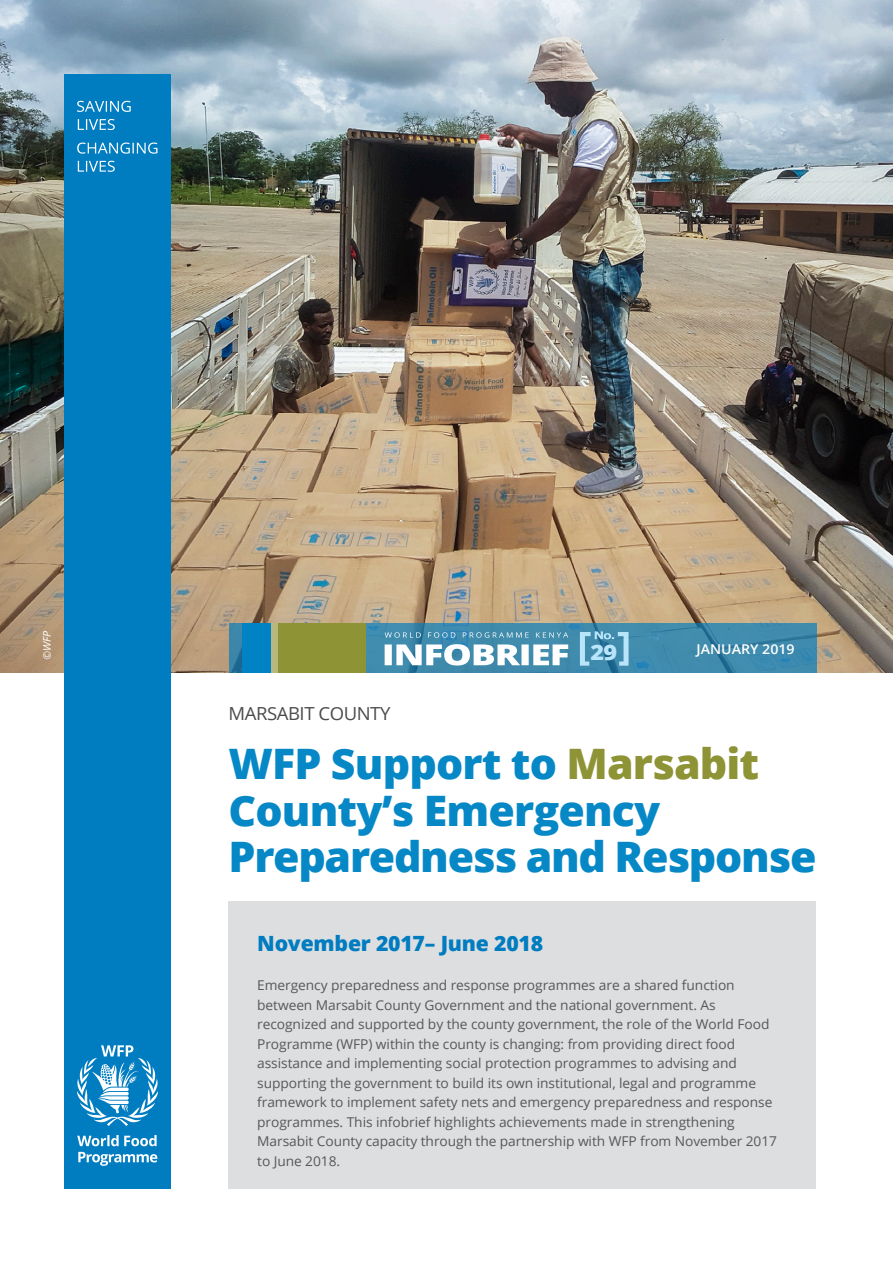
<style>
.page{position:relative;width:893px;height:1263px;background:#fff}
.page>*{position:absolute;margin:0;border:0;box-sizing:border-box;transform-origin:0 0}
.t1{font:800 42px/46.5px "Open Sans";letter-spacing:-.02em;color:#0688c7}
.BOOTY{font:800 21.3px "Open Sans";color:#b9e5fa;scale:1.1 1}
.t2{font:800 21px "Open Sans";letter-spacing:-.01em;color:#007cc0}
.Heading_3{font:18px "Open Sans";letter-spacing:-.025em;color:#4b4c4d}
.BOOTY-2{font:13.5px/19.5px "Open Sans";letter-spacing:-.005em;color:#57585a}
.t3{font:600 13.5px "Open Sans";color:#fff;scale:1.05 1}
.BOOTY-3{font:italic 10.5px "Open Sans";color:#fff}
.s1{color:#8e9336}
</style>
<div class="page">
<div style="left:229px;top:915px;width:587px;height:274px;background:#dddee0"></div>
<img style="left:0;top:0;width:893px;height:673px">
<svg style="left:229px;top:623px;width:588px;height:50px;background:#3d89ac"></svg>
<div style="left:243px;top:623px;width:28px;height:50px;background:#0082c5"></div>
<div style="left:271px;top:623px;width:95px;height:50px;background:#8e9336"></div>
<div style="left:271px;top:623px;width:7px;height:50px;background:#b7b77e"></div>
<svg style="left:580px;top:631px;width:49px;height:35px;background:#5ea0be"></svg>
<svg style="left:385px;top:644px;width:183px;height:21px"></svg>
<svg style="left:385px;top:632px;width:183px;height:6px"></svg>
<div style="left:64px;top:74px;width:106px;height:1115px;background:#007cc0"></div>
<svg style="left:78px;top:161px;width:37px;height:11px"></svg>
<svg style="left:77px;top:143px;width:80px;height:11px"></svg>
<svg style="left:78px;top:119px;width:37px;height:11px"></svg>
<svg style="left:77px;top:101px;width:54px;height:11px"></svg>
<svg style="left:77px;top:1045px;width:81px;height:121px"></svg>
<div style="left:229px;top:901px;width:587px;height:243px;background:#dddee0"></div>
<p class="BOOTY-3" style="left:40px;top:660px;width:30px;rotate:-90deg">©WFP</p>
<p class="Heading_3" style="left:229px;top:701px;width:163px">MARSABIT COUNTY</p>
<p class="BOOTY" style="left:590px;top:636px;width:26px">29</p>
<p class="t3" style="left:697px;top:640px;width:95px">JANUARY 2019</p>
<h1 class="t1" style="left:229px;top:738px;width:590px">WFP Support to <span class="s1">Marsabit<br></span>County’s Emergency<br>Preparedness and Response</h1>
<h2 class="t2" style="left:257px;top:927px;width:287px">November 2017– June 2018</h2>
<p class="BOOTY-2" style="left:257px;top:975px;width:521px">Emergency preparedness and response programmes are a shared function between Marsabit County Government and the national government. As recognized and supported by the county government, the role of the World Food Programme (WFP) within the county is changing: from providing direct food assistance and implementing social protection programmes to advising and supporting the government to build its own institutional, legal and programme framework to implement safety nets and emergency preparedness and response programmes. This infobrief highlights achievements made in strengthening Marsabit County capacity through the partnership with WFP from November 2017 to June 2018.</p>
</div>
